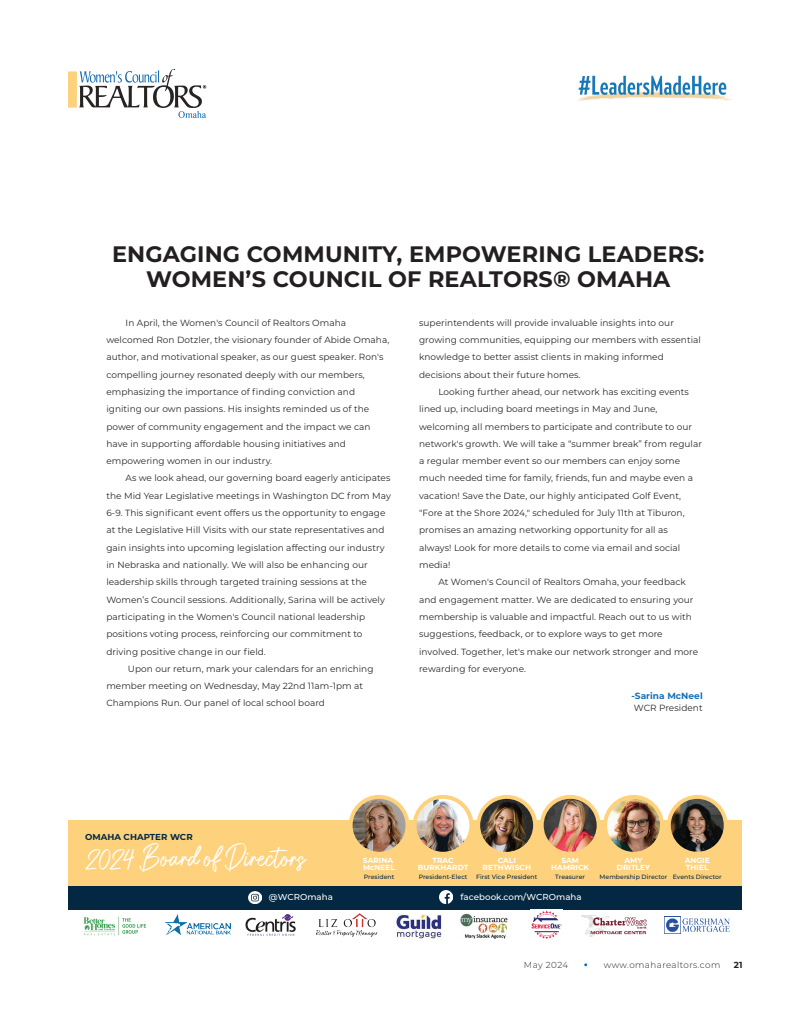
<style>
.page{position:relative;width:810px;height:1035px;background:#fff}
.page>*{position:absolute;margin:0;border:0;box-sizing:border-box;transform-origin:0 0}
.t1{font:700 22.38px/25.1px "Montserrat";letter-spacing:.005em;color:#231f20;text-align:center}
.t2{font:20px "Gatteway Signature";letter-spacing:.005em;color:#fff}
.t3{font:9px "Montserrat";letter-spacing:.005em;color:#292524}
.t4{font:700 9px/12.4px "Montserrat";letter-spacing:.005em;color:#1470b7}
.t5{font:300 8.75px "Montserrat";letter-spacing:.045em;color:#231f20}
.t6{font:700 8.75px "Montserrat";color:#231f20}
.t7{font:500 8.62px "Montserrat";letter-spacing:.005em;color:#fff}
.t8{font:700 8.62px "Montserrat";letter-spacing:.005em;color:#042842}
.t9{font:700 7.38px/6.8px "Montserrat";letter-spacing:.005em;color:#fff;text-align:center}
.t10{font:500 6.12px "Montserrat";letter-spacing:.005em;color:#042842}
.s1{font-weight:400;color:#292524}
</style>
<div class="page">
<div style="left:68px;top:884px;width:674px;height:26px;background:#042842"></div>
<div style="left:68px;top:820px;width:674px;height:65px;background:#fed27d"></div>
<svg style="left:68px;top:69px;width:138px;height:49px"></svg>
<img style="left:578px;top:75px;width:154px;height:26px">
<div style="left:540px;top:795px;width:61px;height:61px;background:#fed27d;border-radius:50%"></div>
<div style="left:476px;top:795px;width:61px;height:61px;background:#fed27d;border-radius:50%"></div>
<div style="left:413px;top:795px;width:61px;height:61px;background:#fed27d;border-radius:50%"></div>
<div style="left:349px;top:795px;width:60px;height:61px;background:#fed27d;border-radius:50%"></div>
<div style="left:603px;top:795px;width:61px;height:61px;background:#fed27d;border-radius:50%"></div>
<div style="left:667px;top:795px;width:61px;height:61px;background:#fed27d;border-radius:50%"></div>
<img style="left:544px;top:799px;width:53px;height:53px;border-radius:26px">
<svg style="left:440px;top:891px;width:12px;height:12px"></svg>
<svg style="left:249px;top:891px;width:12px;height:13px"></svg>
<img style="left:480px;top:799px;width:53px;height:53px;border-radius:26px">
<img style="left:607px;top:799px;width:53px;height:53px">
<img style="left:353px;top:799px;width:53px;height:53px;border-radius:26px">
<img style="left:416px;top:799px;width:53px;height:53px;border-radius:26px">
<img style="left:671px;top:799px;width:53px;height:53px;border-radius:26px">
<img style="left:83px;top:916px;width:63px;height:20px">
<img style="left:166px;top:914px;width:65px;height:20px">
<img style="left:245px;top:914px;width:51px;height:22px">
<img style="left:316px;top:913px;width:62px;height:24px">
<img style="left:531px;top:910px;width:31px;height:29px">
<img style="left:582px;top:915px;width:64px;height:21px">
<img style="left:666px;top:917px;width:64px;height:16px">
<img style="left:396px;top:914px;width:46px;height:25px">
<img style="left:460px;top:913px;width:48px;height:26px">
<p class="t1" style="left:112px;top:241px;width:594px">ENGAGING COMMUNITY, EMPOWERING LEADERS:<br>WOMEN’S COUNCIL OF REALTORS® OMAHA</p>
<p class="t3" style="left:126px;top:316px;width:222px">In April, the Women's Council of Realtors Omaha</p>
<p class="t3" style="left:106px;top:334px;width:284px">welcomed Ron Dotzler, the visionary founder of Abide Omaha,</p>
<p class="t3" style="left:106px;top:351px;width:279px">author, and motivational speaker, as our guest speaker. Ron's</p>
<p class="t3" style="left:106px;top:368px;width:260px">compelling journey resonated deeply with our members,</p>
<p class="t3" style="left:106px;top:386px;width:250px">emphasizing the importance of finding conviction and</p>
<p class="t3" style="left:106px;top:403px;width:264px">igniting our own passions. His insights reminded us of the</p>
<p class="t3" style="left:106px;top:420px;width:266px">power of community engagement and the impact we can</p>
<p class="t3" style="left:106px;top:437px;width:241px">have in supporting affordable housing initiatives and</p>
<p class="t3" style="left:106px;top:455px;width:167px">empowering women in our industry.</p>
<p class="t3" style="left:126px;top:472px;width:266px">As we look ahead, our governing board eagerly anticipates</p>
<p class="t3" style="left:106px;top:489px;width:286px">the Mid Year Legislative meetings in Washington DC from May</p>
<p class="t3" style="left:106px;top:507px;width:281px">6-9. This significant event offers us the opportunity to engage</p>
<p class="t3" style="left:106px;top:524px;width:280px">at the Legislative Hill Visits with our state representatives and</p>
<p class="t3" style="left:106px;top:541px;width:280px">gain insights into upcoming legislation affecting our industry</p>
<p class="t3" style="left:106px;top:559px;width:263px">in Nebraska and nationally. We will also be enhancing our</p>
<p class="t3" style="left:106px;top:576px;width:262px">leadership skills through targeted training sessions at the</p>
<p class="t3" style="left:106px;top:593px;width:280px">Women’s Council sessions. Additionally, Sarina will be actively</p>
<p class="t3" style="left:106px;top:611px;width:260px">participating in the Women's Council national leadership</p>
<p class="t3" style="left:106px;top:628px;width:258px">positions voting process, reinforcing our commitment to</p>
<p class="t3" style="left:106px;top:645px;width:161px">driving positive change in our field.</p>
<p class="t3" style="left:128px;top:662px;width:247px">Upon our return, mark your calendars for an enriching</p>
<p class="t3" style="left:106px;top:680px;width:258px">member meeting on Wednesday, May 22nd 11am-1pm at</p>
<p class="t3" style="left:106px;top:697px;width:220px">Champions Run. Our panel of local school board</p>
<p class="t3" style="left:419px;top:316px;width:256px">superintendents will provide invaluable insights into our</p>
<p class="t3" style="left:419px;top:334px;width:283px">growing communities, equipping our members with essential</p>
<p class="t3" style="left:419px;top:351px;width:246px">knowledge to better assist clients in making informed</p>
<p class="t3" style="left:419px;top:368px;width:163px">decisions about their future homes.</p>
<p class="t3" style="left:438px;top:386px;width:252px">Looking further ahead, our network has exciting events</p>
<p class="t3" style="left:419px;top:403px;width:240px">lined up, including board meetings in May and June,</p>
<p class="t3" style="left:419px;top:420px;width:275px">welcoming all members to participate and contribute to our</p>
<p class="t3" style="left:419px;top:437px;width:284px">network's growth. We will take a “summer break” from regular</p>
<p class="t3" style="left:419px;top:455px;width:263px">a regular member event so our members can enjoy some</p>
<p class="t3" style="left:419px;top:472px;width:275px">much needed time for family, friends, fun and maybe even a</p>
<p class="t3" style="left:419px;top:489px;width:263px">vacation! Save the Date, our highly anticipated Golf Event,</p>
<p class="t3" style="left:419px;top:507px;width:267px">"Fore at the Shore 2024," scheduled for July 11th at Tiburon,</p>
<p class="t3" style="left:419px;top:524px;width:250px">promises an amazing networking opportunity for all as</p>
<p class="t3" style="left:419px;top:541px;width:263px">always! Look for more details to come via email and social</p>
<p class="t3" style="left:419px;top:559px;width:33px">media!</p>
<p class="t3" style="left:438px;top:576px;width:249px">At Women's Council of Realtors Omaha, your feedback</p>
<p class="t3" style="left:419px;top:593px;width:276px">and engagement matter. We are dedicated to ensuring your</p>
<p class="t3" style="left:419px;top:611px;width:274px">membership is valuable and impactful. Reach out to us with</p>
<p class="t3" style="left:419px;top:628px;width:245px">suggestions, feedback, or to explore ways to get more</p>
<p class="t3" style="left:419px;top:645px;width:281px">involved. Together, let's make our network stronger and more</p>
<p class="t3" style="left:419px;top:662px;width:109px">rewarding for everyone.</p>
<p class="t4" style="left:632px;top:689px;width:73px">-Sarina McNeel<br><span class="s1">WCR President</span></p>
<p class="t8" style="left:85px;top:831px;width:109px">OMAHA CHAPTER WCR</p>
<p class="t2" style="left:85px;top:848px;width:222px">2024 Board of Directors</p>
<p class="t7" style="left:269px;top:891px;width:65px">@WCROmaha</p>
<p class="t7" style="left:461px;top:891px;width:123px">facebook.com/WCROmaha</p>
<p class="t9" style="left:363px;top:856px;width:34px;text-align:left">SARINA<br>McNEEL</p>
<p class="t10" style="left:364px;top:872px;width:32px">President</p>
<p class="t9" style="left:418px;top:856px;width:52px">TRAC<br>BURKHARDT</p>
<p class="t10" style="left:419px;top:872px;width:50px">President-Elect</p>
<p class="t9" style="left:483px;top:856px;width:50px">CALI<br>RETHWISCH</p>
<p class="t10" style="left:476px;top:872px;width:63px">First Vice President</p>
<p class="t9" style="left:551px;top:856px;width:39px">SAM<br>HAMRICK</p>
<p class="t10" style="left:555px;top:872px;width:31px">Treasurer</p>
<p class="t9" style="left:685px;top:856px;width:26px;text-align:left">ANGIE<br>THIEL</p>
<p class="t10" style="left:673px;top:872px;width:50px">Events Director</p>
<p class="t9" style="left:617px;top:856px;width:35px">AMY<br>DRITLEY</p>
<p class="t10" style="left:600px;top:872px;width:69px">Membership Director</p>
<p class="t5" style="left:524px;top:959px;width:46px">May 2024</p>
<p class="t5" style="left:604px;top:959px;width:118px">www.omaharealtors.com</p>
<p class="t6" style="left:734px;top:958px;width:10px">21</p>
</div>
